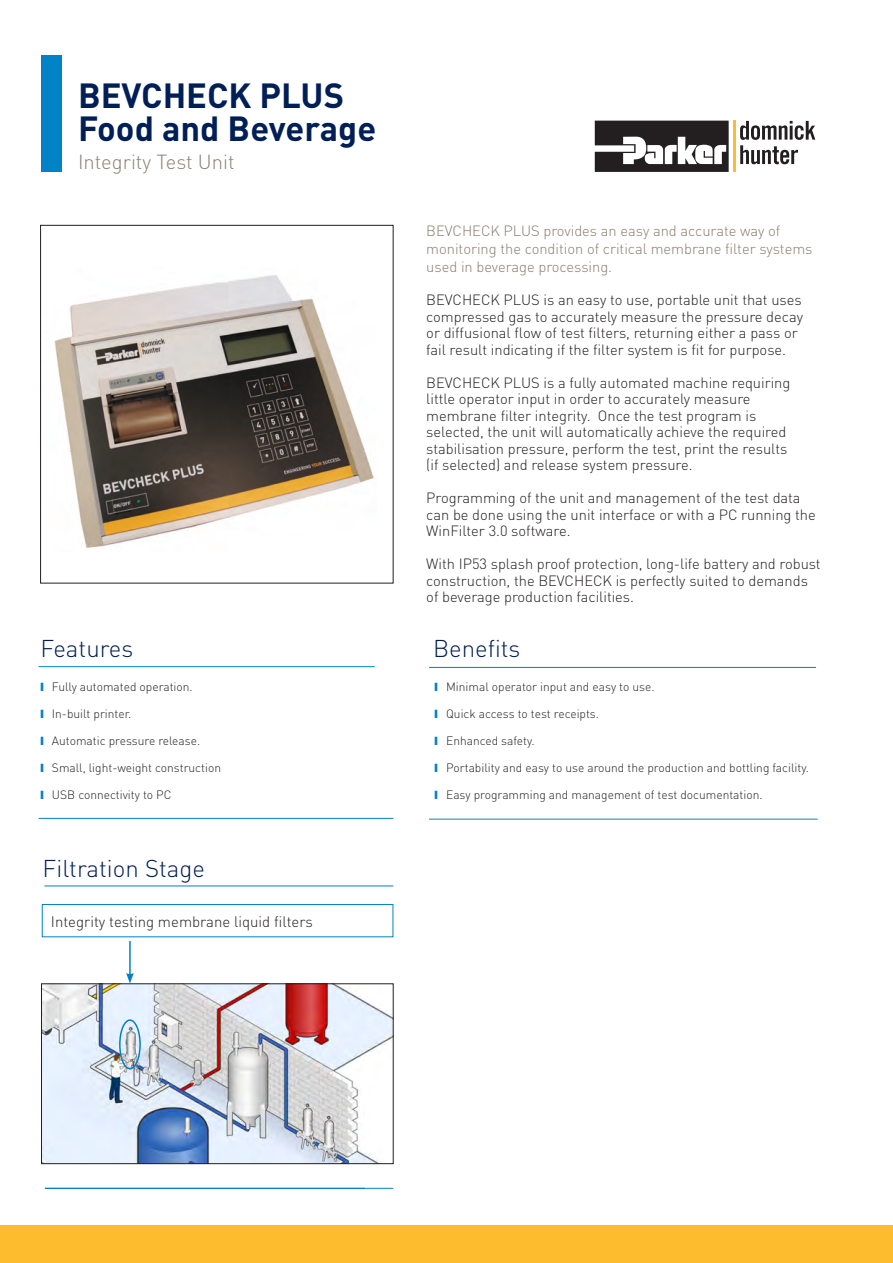
<style>
.page{position:relative;width:893px;height:1263px;background:#fff}
.page>*{position:absolute;margin:0;border:0;box-sizing:border-box;transform-origin:0 0}
.t1{font:700 34.5px/33px "DINOT";color:#001f56}
.t2{font:300 24px "DINOT";color:#001f56}
.t3{font:300 20.1px "DINOT";color:#898071}
.t4{font:300 15px "DINOT";color:#231f20}
.t5{font:300 14.7px/16.5px "DINOT";color:#231f20}
.t6{font:300 14.7px/18px "DINOT";color:#887d6e}
.t7{font:300 12px "DINOT";color:#231f20}
.s1{color:#0082c5}
</style>
<div class="page">
<img style="left:43px;top:986px;width:348px;height:176px">
<div style="left:41px;top:984px;width:352px;height:180px;border:1px solid #231f20"></div>
<div style="left:42px;top:904px;width:351px;height:33px;border:1px solid #0082c5"></div>
<hr style="left:39px;top:666px;width:336px;height:1px;background:#0082c5">
<hr style="left:44px;top:886px;width:349px;height:1px;background:#0082c5">
<hr style="left:429px;top:667px;width:387px;height:1px;background:#0082c5">
<hr style="left:39px;top:818px;width:354px;height:1px;background:#0082c5">
<hr style="left:429px;top:819px;width:389px;height:1px;background:#0082c5">
<svg style="left:740px;top:121px;width:75px;height:43px"></svg>
<svg style="left:595px;top:121px;width:134px;height:51px"></svg>
<hr style="left:733px;top:121px;width:3px;height:51px;background:#fdbb2e">
<div style="left:41px;top:55px;width:21px;height:117px;background:#0082c5"></div>
<hr style="left:129px;top:941px;width:2px;height:34px;background:#0082c5">
<svg style="left:126px;top:973px;width:8px;height:10px"></svg>
<hr style="left:45px;top:1188px;width:348px;height:1px;background:#0082c5">
<img style="left:54px;top:275px;width:320px;height:273px">
<div style="left:40px;top:225px;width:353px;height:358px;border:1px solid #231f20"></div>
<div style="left:119px;top:1019px;width:22px;height:50px;border:2px solid #0082c5;border-radius:50%"></div>
<div style="left:0;top:1225px;width:893px;height:38px;background:#fdbb2e"></div>
<p class="t1" style="left:78px;top:77px;width:300px">BEVCHECK PLUS<br>Food and Beverage</p>
<p class="t3" style="left:78px;top:148px;width:158px">Integrity Test Unit</p>
<p class="t6" style="left:426px;top:221px;width:388px">BEVCHECK PLUS provides an easy and accurate way of monitoring the condition of critical membrane filter systems used in beverage processing.</p>
<p class="t5" style="left:426px;top:291px;width:378px">BEVCHECK PLUS is an easy to use, portable unit that uses compressed gas to accurately measure the pressure decay or diffusional flow of test filters, returning either a pass or fail result indicating if the filter system is fit for purpose.</p>
<p class="t5" style="left:426px;top:374px;width:366px">BEVCHECK PLUS is a fully automated machine requiring little operator input in order to accurately measure membrane filter integrity. Once the test program is selected, the unit will automatically achieve the required stabilisation pressure, perform the test, print the results (if selected) and release system pressure.</p>
<p class="t5" style="left:426px;top:489px;width:391px">Programming of the unit and management of the test data can be done using the unit interface or with a PC running the<br>WinFilter 3.0 software.</p>
<p class="t5" style="left:426px;top:555px;width:396px">With IP53 splash proof protection, long-life battery and robust construction, the BEVCHECK is perfectly suited to demands of beverage production facilities.</p>
<p class="t2" style="left:40px;top:632px;width:94px">Features</p>
<p class="t2" style="left:433px;top:632px;width:89px">Benefits</p>
<p class="t7" style="left:40px;top:678px;width:154px"><span class="s1">❙</span> Fully automated operation.</p>
<p class="t7" style="left:40px;top:705px;width:93px"><span class="s1">❙</span> In-built printer.</p>
<p class="t7" style="left:40px;top:732px;width:161px"><span class="s1">❙</span> Automatic pressure release.</p>
<p class="t7" style="left:40px;top:759px;width:182px"><span class="s1">❙</span> Small, light-weight construction</p>
<p class="t7" style="left:40px;top:786px;width:133px"><span class="s1">❙</span> USB connectivity to PC</p>
<p class="t2" style="left:43px;top:852px;width:164px">Filtration Stage</p>
<p class="t4" style="left:51px;top:911px;width:263px">Integrity testing membrane liquid filters</p>
<p class="t7" style="left:435px;top:678px;width:221px"><span class="s1">❙</span> Minimal operator input and easy to use.</p>
<p class="t7" style="left:435px;top:705px;width:166px"><span class="s1">❙</span> Quick access to test receipts.</p>
<p class="t7" style="left:435px;top:732px;width:102px"><span class="s1">❙</span> Enhanced safety.</p>
<p class="t7" style="left:435px;top:759px;width:376px"><span class="s1">❙</span> Portability and easy to use around the production and bottling facility.</p>
<p class="t7" style="left:435px;top:786px;width:329px"><span class="s1">❙</span> Easy programming and management of test documentation.</p>
</div>
